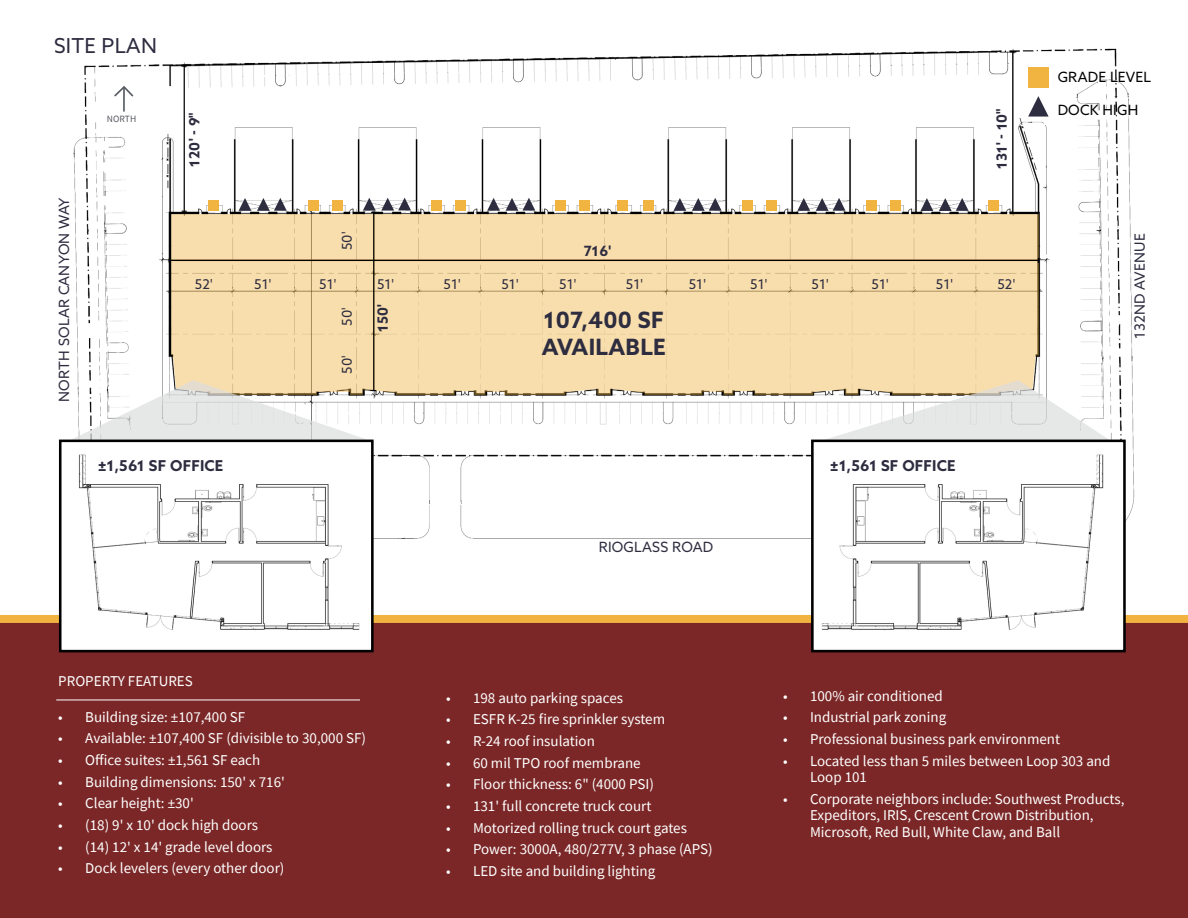
<style>
.page{position:relative;width:1188px;height:918px;background:#fff}
.page>*{position:absolute;margin:0;border:0;box-sizing:border-box;transform-origin:0 0}
.t1{font:700 22.5px/27px "Azo Sans";letter-spacing:.015em;color:#2e2d40}
.t2{font:20.7px "Azo Sans";letter-spacing:.015em;color:#2e2d40}
.t3{font:15px/16.5px "Source Sans Pro";color:#fff}
.t4{font:700 15px "Azo Sans";letter-spacing:.015em;color:#2e2d40}
.t5{font:14.1px "Azo Sans";letter-spacing:.015em;color:#2e2d40}
.t6{font:700 14.1px "Azo Sans";letter-spacing:.015em;color:#2e2d40}
.t7{font:14.1px "Azo Sans";letter-spacing:.015em;color:#000}
.t8{font:13.5px "Azo Sans";letter-spacing:.015em;color:#2e2d40}
.t9{font:9.6px "Source Sans Pro";color:#575b61}
</style>
<div class="page">
<div style="left:0;top:623px;width:1188px;height:295px;background:#7b2727"></div>
<hr style="left:56px;top:700px;width:304px;height:1px;background:#fff">
<div style="left:0;top:615px;width:1188px;height:8px;background:#f2b441"></div>
<img style="left:58px;top:48px;width:1077px;height:521px">
<hr style="left:123px;top:88px;width:2px;height:23px;background:#575b61">
<svg style="left:113px;top:85px;width:22px;height:13px"></svg>
<div style="left:171px;top:214px;width:868px;height:181px;background:#f9dead"></div>
<hr style="left:169px;top:260px;width:869px;height:1px;background:#000">
<hr style="left:373px;top:212px;width:1px;height:179px;background:#000">
<hr style="left:184px;top:66px;width:1px;height:145px;background:#000">
<hr style="left:1012px;top:52px;width:1px;height:162px;background:#000">
<div style="left:1028px;top:67px;width:20px;height:20px;background:#f2b441"></div>
<svg style="left:1028px;top:96px;width:21px;height:21px"></svg>
<div style="left:555px;top:201px;width:10px;height:10px;background:#f2b441"></div>
<div style="left:579px;top:201px;width:10px;height:10px;background:#f2b441"></div>
<div style="left:617px;top:201px;width:10px;height:10px;background:#f2b441"></div>
<div style="left:643px;top:201px;width:10px;height:10px;background:#f2b441"></div>
<div style="left:742px;top:201px;width:10px;height:10px;background:#f2b441"></div>
<div style="left:766px;top:201px;width:10px;height:10px;background:#f2b441"></div>
<div style="left:867px;top:201px;width:10px;height:10px;background:#f2b441"></div>
<div style="left:891px;top:201px;width:10px;height:10px;background:#f2b441"></div>
<div style="left:432px;top:201px;width:10px;height:10px;background:#f2b441"></div>
<div style="left:456px;top:201px;width:10px;height:10px;background:#f2b441"></div>
<div style="left:308px;top:201px;width:10px;height:10px;background:#f2b441"></div>
<div style="left:332px;top:201px;width:10px;height:10px;background:#f2b441"></div>
<div style="left:209px;top:201px;width:10px;height:10px;background:#f2b441"></div>
<div style="left:988px;top:201px;width:10px;height:10px;background:#f2b441"></div>
<svg style="left:487px;top:198px;width:13px;height:13px"></svg>
<svg style="left:506px;top:198px;width:29px;height:13px"></svg>
<svg style="left:363px;top:198px;width:48px;height:15px"></svg>
<svg style="left:239px;top:198px;width:12px;height:13px"></svg>
<svg style="left:257px;top:198px;width:30px;height:13px"></svg>
<svg style="left:673px;top:198px;width:13px;height:13px"></svg>
<svg style="left:692px;top:198px;width:30px;height:13px"></svg>
<svg style="left:797px;top:198px;width:13px;height:13px"></svg>
<svg style="left:816px;top:198px;width:30px;height:13px"></svg>
<svg style="left:920px;top:198px;width:13px;height:13px"></svg>
<svg style="left:939px;top:198px;width:30px;height:13px"></svg>
<svg style="left:63px;top:380px;width:313px;height:64px"></svg>
<svg style="left:811px;top:380px;width:308px;height:60px"></svg>
<div style="left:60px;top:441px;width:312px;height:210px;background:#fff"></div>
<img style="left:79px;top:454px;width:281px;height:177px">
<div style="left:59px;top:440px;width:315px;height:212px;border:3px solid #000"></div>
<div style="left:812px;top:441px;width:312px;height:210px;background:#fff"></div>
<img style="left:822px;top:454px;width:282px;height:177px">
<div style="left:811px;top:440px;width:315px;height:212px;border:3px solid #000"></div>
<h2 class="t2" style="left:54px;top:32px;width:104px">SITE PLAN</h2>
<p class="t5" style="left:55px;top:402px;width:206px;rotate:-90deg">NORTH SOLAR CANYON WAY</p>
<p class="t9" style="left:107px;top:112px;width:31px">NORTH</p>
<p class="t6" style="left:185px;top:167px;width:56px;rotate:-90deg">120' - 9"</p>
<p class="t6" style="left:993px;top:169px;width:62px;rotate:-90deg">131' - 10"</p>
<p class="t8" style="left:338px;top:250px;width:20px;rotate:-90deg">50'</p>
<p class="t6" style="left:584px;top:242px;width:29px">716'</p>
<p class="t8" style="left:195px;top:275px;width:19px">52'</p>
<p class="t8" style="left:254px;top:275px;width:19px">51'</p>
<p class="t8" style="left:319px;top:275px;width:19px">51'</p>
<p class="t8" style="left:377px;top:275px;width:19px">51'</p>
<p class="t8" style="left:444px;top:275px;width:19px">51'</p>
<p class="t8" style="left:501px;top:275px;width:19px">51'</p>
<p class="t8" style="left:559px;top:275px;width:19px">51'</p>
<p class="t8" style="left:626px;top:275px;width:19px">51'</p>
<p class="t8" style="left:689px;top:275px;width:19px">51'</p>
<p class="t8" style="left:750px;top:275px;width:19px">51'</p>
<p class="t8" style="left:812px;top:275px;width:19px">51'</p>
<p class="t8" style="left:872px;top:275px;width:19px">51'</p>
<p class="t8" style="left:936px;top:275px;width:19px">51'</p>
<p class="t8" style="left:997px;top:275px;width:19px">52'</p>
<p class="t8" style="left:338px;top:326px;width:20px;rotate:-90deg">50'</p>
<p class="t8" style="left:338px;top:374px;width:20px;rotate:-90deg">50'</p>
<p class="t6" style="left:374px;top:332px;width:29px;rotate:-90deg">150'</p>
<h1 class="t1" style="left:542px;top:306px;width:125px">107,400 SF<br>AVAILABLE</h1>
<p class="t4" style="left:98px;top:456px;width:127px">±1,561 SF OFFICE</p>
<p class="t4" style="left:830px;top:456px;width:127px">±1,561 SF OFFICE</p>
<p class="t5" style="left:599px;top:538px;width:116px">RIOGLASS ROAD</p>
<p class="t7" style="left:1058px;top:67px;width:95px">GRADE LEVEL</p>
<p class="t7" style="left:1058px;top:101px;width:82px">DOCK HIGH</p>
<p class="t5" style="left:1131px;top:339px;width:107px;rotate:-90deg">132ND AVENUE</p>
<p class="t3" style="left:58px;top:672px;width:136px">PROPERTY FEATURES</p>
<p class="t3" style="left:58px;top:708px;width:188px">• Building size: ±107,400 SF</p>
<p class="t3" style="left:58px;top:730px;width:309px">• Available: ±107,400 SF (divisible to 30,000 SF)</p>
<p class="t3" style="left:58px;top:752px;width:203px">• Office suites: ±1,561 SF each</p>
<p class="t3" style="left:58px;top:773px;width:228px">• Building dimensions: 150' x 716'</p>
<p class="t3" style="left:58px;top:795px;width:137px">• Clear height: ±30'</p>
<p class="t3" style="left:58px;top:817px;width:201px">• (18) 9' x 10' dock high doors</p>
<p class="t3" style="left:58px;top:838px;width:216px">• (14) 12' x 14' grade level doors</p>
<p class="t3" style="left:58px;top:860px;width:228px">• Dock levelers (every other door)</p>
<p class="t3" style="left:446px;top:689px;width:179px">• 198 auto parking spaces</p>
<p class="t3" style="left:446px;top:711px;width:221px">• ESFR K-25 fire sprinkler system</p>
<p class="t3" style="left:446px;top:733px;width:150px">• R-24 roof insulation</p>
<p class="t3" style="left:446px;top:754px;width:196px">• 60 mil TPO roof membrane</p>
<p class="t3" style="left:446px;top:776px;width:209px">• Floor thickness: 6" (4000 PSI)</p>
<p class="t3" style="left:446px;top:798px;width:207px">• 131' full concrete truck court</p>
<p class="t3" style="left:446px;top:819px;width:242px">• Motorized rolling truck court gates</p>
<p class="t3" style="left:446px;top:841px;width:268px">• Power: 3000A, 480/277V, 3 phase (APS)</p>
<p class="t3" style="left:446px;top:863px;width:211px">• LED site and building lighting</p>
<p class="t3" style="left:783px;top:687px;width:161px">• 100% air conditioned</p>
<p class="t3" style="left:783px;top:709px;width:165px">• Industrial park zoning</p>
<p class="t3" style="left:783px;top:731px;width:279px">• Professional business park environment</p>
<p class="t3" style="left:810px;top:752px;width:302px;text-indent:-27px">• Located less than 5 miles between Loop 303 and<br>Loop 101</p>
<p class="t3" style="left:810px;top:790px;width:316px;text-indent:-27px">• Corporate neighbors include: Southwest Products,<br>Expeditors, IRIS, Crescent Crown Distribution,<br>Microsoft, Red Bull, White Claw, and Ball</p>
</div>
